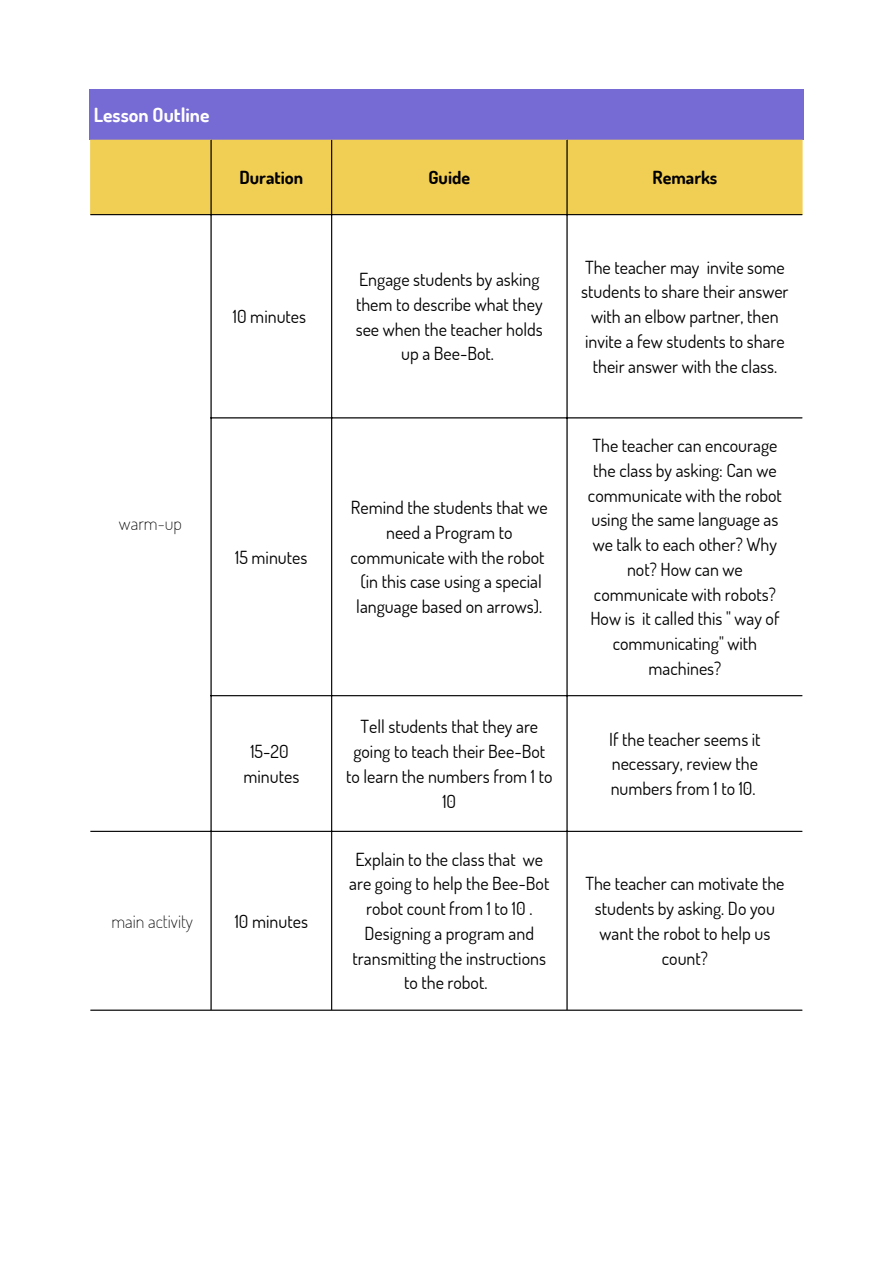
<style>
.page{position:relative;width:893px;height:1264px;background:#fff}
.page>*{position:absolute;margin:0;border:0;box-sizing:border-box;transform-origin:0 0}
.t1{font:700 19.5px "Dosis";color:#fff}
.t2{font:18px/24.8px "Dosis";color:#000;text-align:center}
.t3{font:700 18px "Dosis";color:#000}
.t4{font:200 18px "Dosis";color:#000}
</style>
<div class="page">
<div style="left:89px;top:89px;width:714px;height:50px;background:#766ad4"></div>
<div style="left:90px;top:140px;width:712px;height:74px;background:#f1ce54"></div>
<hr style="left:210px;top:140px;width:1px;height:869px;background:#000">
<hr style="left:331px;top:140px;width:1px;height:869px;background:#000">
<hr style="left:566px;top:140px;width:1px;height:869px;background:#000">
<hr style="left:90px;top:214px;width:712px;height:1px;background:#000">
<hr style="left:210px;top:417px;width:592px;height:1px;background:#000">
<hr style="left:210px;top:695px;width:592px;height:1px;background:#000">
<hr style="left:90px;top:830px;width:712px;height:2px;background:#000">
<hr style="left:90px;top:1009px;width:712px;height:1px;background:#000">
<p class="t1" style="left:94px;top:102px;width:117px">Lesson Outline</p>
<p class="t3" style="left:239px;top:165px;width:65px">Duration</p>
<p class="t3" style="left:428px;top:165px;width:43px">Guide</p>
<p class="t3" style="left:652px;top:165px;width:66px">Remarks</p>
<p class="t4" style="left:119px;top:511px;width:64px">warm-up</p>
<p class="t2" style="left:233px;top:304px;width:75px">10 minutes</p>
<p class="t2" style="left:235px;top:544px;width:74px">15 minutes</p>
<p class="t2" style="left:243px;top:738px;width:57px">15-20 minutes</p>
<p class="t2" style="left:356px;top:266px;width:189px">Engage students by asking them to describe what they see when the teacher holds up a Bee-Bot.</p>
<p class="t2" style="left:350px;top:494px;width:199px">Remind the students that we need a Program to communicate with the robot (in this case using a special language based on arrows).</p>
<p class="t2" style="left:346px;top:714px;width:208px">Tell students that they are going to teach their Bee-Bot to learn the numbers from 1 to<br>10</p>
<p class="t2" style="left:581px;top:254px;width:209px">The teacher may invite some students to share their answer with an elbow partner, then invite a few students to share their answer with the class.</p>
<p class="t2" style="left:588px;top:433px;width:195px">The teacher can encourage the class by asking: Can we communicate with the robot using the same language as we talk to each other? Why not? How can we communicate with robots?<br>How is it called this " way of communicating" with machines?</p>
<p class="t2" style="left:609px;top:726px;width:153px;text-align:left">If the teacher seems it necessary, review the numbers from 1 to 10.</p>
<p class="t4" style="left:111px;top:909px;width:83px">main activity</p>
<p class="t2" style="left:235px;top:908px;width:75px">10 minutes</p>
<p class="t2" style="left:349px;top:846px;width:201px">Explain to the class that we are going to help the Bee-Bot robot count from 1 to 10 .<br>Designing a program and transmitting the instructions to the robot.</p>
<p class="t2" style="left:585px;top:870px;width:201px">The teacher can motivate the students by asking. Do you want the robot to help us count?</p>
</div>
